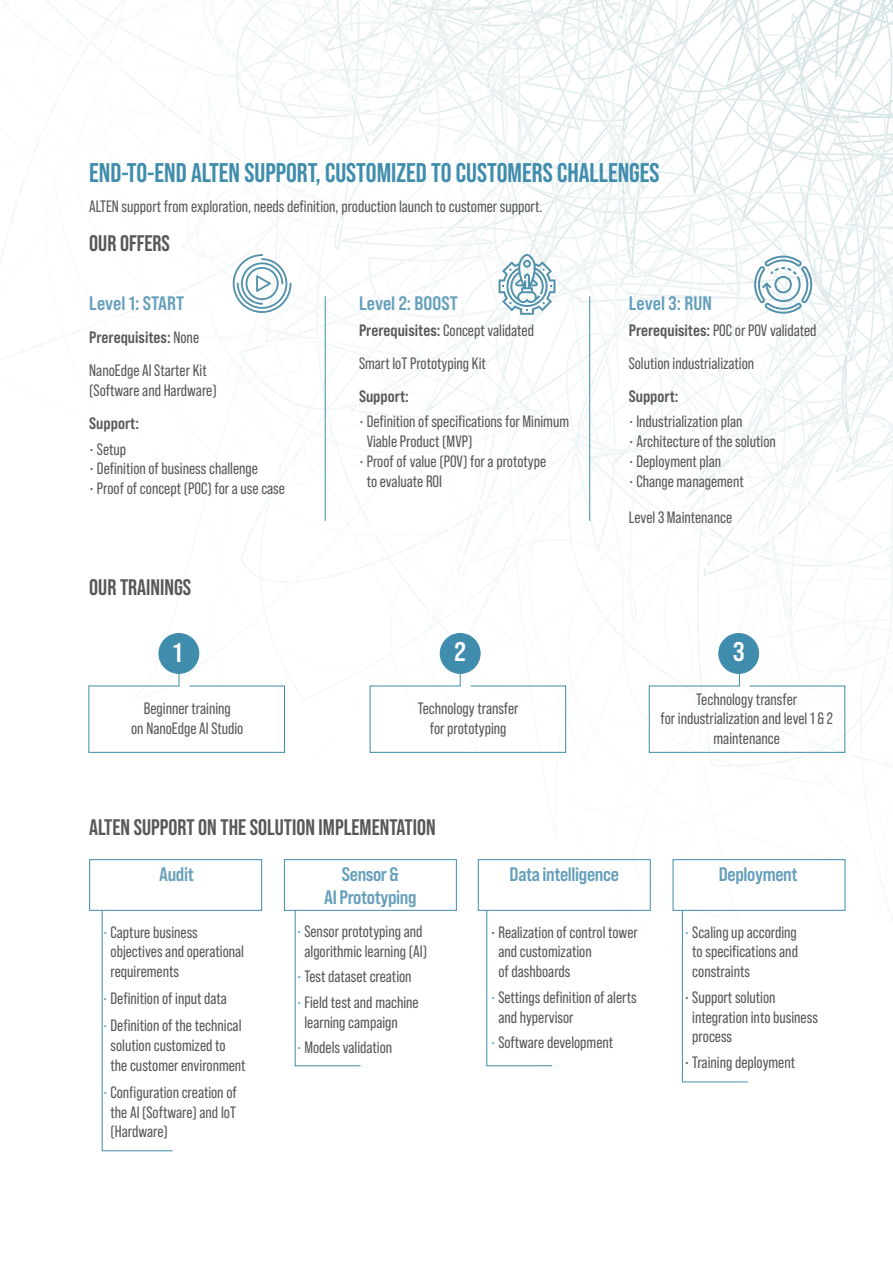
<style>
.page{position:relative;width:893px;height:1263px;background:#fff}
.page>*{position:absolute;margin:0;border:0;box-sizing:border-box;transform-origin:0 0}
.t1{font:700 27px "Bebas Neue Pro";color:#3f8cac}
.t2{font:27px "Bebas Neue Pro Sm E Bd";color:#fff}
.t3{font:700 22.5px "Bebas Neue Pro";color:#57585a}
.t4{font:19.5px/23.4px "Bebas Neue Pro Sm E Bd";letter-spacing:-.02em;color:#659fbb;text-align:center}
.t5{font:19.5px "Bebas Neue Pro Sm E Bd";color:#659fbb}
.t6{font:16.5px/19.8px "Bebas Neue Pro";color:#57585a}
.t7{font:16.5px "Bebas Neue Pro Sm E Bd";color:#57585a}
.s1{font-family:"Bebas Neue Pro"}
.s2{font-family:"Bebas Neue Pro Sm E Bd"}
.s3{color:#659fbb}
</style>
<div class="page">
<img style="left:0;top:0;width:893px;height:1152px">
<hr style="left:325px;top:296px;width:1px;height:225px;background:#3f8cac">
<hr style="left:589px;top:296px;width:1px;height:225px;background:#3f8cac">
<div style="left:89px;top:859px;width:173px;height:52px;border:1px solid #3f8cac"></div>
<div style="left:284px;top:859px;width:173px;height:52px;border:1px solid #3f8cac"></div>
<div style="left:478px;top:859px;width:173px;height:52px;border:1px solid #3f8cac"></div>
<div style="left:673px;top:859px;width:172px;height:52px;border:1px solid #3f8cac"></div>
<svg style="left:101px;top:909px;width:72px;height:242px"></svg>
<svg style="left:294px;top:909px;width:67px;height:157px"></svg>
<svg style="left:486px;top:909px;width:67px;height:157px"></svg>
<svg style="left:682px;top:909px;width:66px;height:173px"></svg>
<svg style="left:233px;top:254px;width:58px;height:59px"></svg>
<svg style="left:499px;top:254px;width:56px;height:61px"></svg>
<svg style="left:752px;top:254px;width:62px;height:60px"></svg>
<svg style="left:88px;top:673px;width:197px;height:80px"></svg>
<svg style="left:369px;top:673px;width:197px;height:80px"></svg>
<svg style="left:649px;top:673px;width:196px;height:80px"></svg>
<div style="left:159px;top:633px;width:40px;height:40px;background:#3f8cac;border-radius:50%"></div>
<div style="left:159px;top:633px;width:40px;height:41px;border:1px solid #3f8cac;border-radius:50%"></div>
<div style="left:440px;top:633px;width:40px;height:40px;background:#3f8cac;border-radius:50%"></div>
<div style="left:440px;top:633px;width:40px;height:41px;border:1px solid #3f8cac;border-radius:50%"></div>
<div style="left:719px;top:633px;width:40px;height:40px;background:#3f8cac;border-radius:50%"></div>
<div style="left:718px;top:633px;width:41px;height:41px;border:1px solid #3f8cac;border-radius:50%"></div>
<h1 class="t1" style="left:89px;top:157px;width:572px">END-TO-END ALTEN SUPPORT, CUSTOMIZED TO CUSTOMERS CHALLENGES</h1>
<p class="t6" style="left:89px;top:196px;width:455px">ALTEN support from exploration, needs definition, production launch to customer support.</p>
<h2 class="t3" style="left:89px;top:231px;width:82px">OUR OFFERS</h2>
<p class="t5" style="left:89px;top:292px;width:96px">Level 1: START</p>
<p class="t7" style="left:89px;top:328px;width:111px">Prerequisites: <span class="s1">None</span></p>
<p class="t6" style="left:89px;top:360px;width:129px">NanoEdge AI Starter Kit (Software and Hardware)</p>
<p class="t7" style="left:89px;top:413px;width:51px">Support:</p>
<p class="t6" style="left:89px;top:439px;width:38px">• Setup</p>
<p class="t6" style="left:89px;top:459px;width:170px">• Definition of business challenge</p>
<p class="t6" style="left:89px;top:478px;width:197px">• Proof of concept (POC) for a use case</p>
<h2 class="t3" style="left:89px;top:575px;width:104px">OUR TRAININGS</h2>
<p class="t5" style="left:359px;top:292px;width:100px">Level 2: BOOST</p>
<p class="t6" style="left:359px;top:313px;width:176px;line-height:33px"><span class="s2">Prerequisites:</span> Concept validated<br>Smart IoT Prototyping Kit</p>
<p class="t7" style="left:359px;top:386px;width:51px">Support:</p>
<p class="t6" style="left:367px;top:411px;width:204px;text-indent:-8px">• Definition of specifications for Minimum<br>Viable Product (MVP)</p>
<p class="t6" style="left:367px;top:451px;width:181px;text-indent:-8px">• Proof of value (POV) for a prototype to evaluate ROI</p>
<p class="t5" style="left:629px;top:292px;width:85px">Level 3: RUN</p>
<p class="t6" style="left:629px;top:313px;width:189px;line-height:33px"><span class="s2">Prerequisites:</span> POC or POV validated<br>Solution industrialization</p>
<p class="t7" style="left:629px;top:386px;width:51px">Support:</p>
<p class="t6" style="left:629px;top:411px;width:115px">• Industrialization plan</p>
<p class="t6" style="left:629px;top:431px;width:149px">• Architecture of the solution</p>
<p class="t6" style="left:629px;top:451px;width:94px">• Deployment plan</p>
<p class="t6" style="left:629px;top:463px;width:116px;line-height:36px">• Change management<br>Level 3 Maintenance</p>
<h1 class="t2" style="left:173px;top:637px;width:10px">1</h1>
<h1 class="t2" style="left:454px;top:636px;width:13px">2</h1>
<h1 class="t2" style="left:733px;top:636px;width:13px">3</h1>
<p class="t6" style="left:131px;top:698px;width:114px;text-align:center">Beginner training<br>on NanoEdge AI Studio</p>
<p class="t6" style="left:418px;top:698px;width:102px;text-align:center">Technology transfer for prototyping</p>
<p class="t6" style="left:660px;top:689px;width:174px;text-align:center">Technology transfer<br>for industrialization and level 1 &amp; 2 maintenance</p>
<h2 class="t3" style="left:89px;top:814px;width:348px">ALTEN SUPPORT ON THE SOLUTION IMPLEMENTATION</h2>
<p class="t4" style="left:159px;top:862px;width:36px">Audit</p>
<p class="t4" style="left:324px;top:862px;width:94px">Sensor &amp;<br>AI Prototyping</p>
<p class="t6" style="left:297px;top:921px;width:132px;text-align:center"><span class="s3">•</span> Sensor prototyping and algorithmic learning (AI)</p>
<p class="t6" style="left:297px;top:967px;width:116px"><span class="s3">•</span> Test dataset creation</p>
<p class="t6" style="left:304px;top:992px;width:116px;text-indent:-8px"><span class="s3">•</span> Field test and machine learning campaign</p>
<p class="t6" style="left:297px;top:1037px;width:97px"><span class="s3">•</span> Models validation</p>
<p class="t6" style="left:111px;top:922px;width:135px;text-indent:-8px"><span class="s3">•</span> Capture business objectives and operational requirements</p>
<p class="t6" style="left:103px;top:988px;width:126px"><span class="s3">•</span> Definition of input data</p>
<p class="t6" style="left:111px;top:1015px;width:137px;text-indent:-8px"><span class="s3">•</span> Definition of the technical solution customized to the customer environment</p>
<p class="t6" style="left:111px;top:1082px;width:128px;text-align:justify;text-indent:-8px"><span class="s3">•</span> Configuration creation of the AI (Software) and IoT (Hardware)</p>
<p class="t4" style="left:510px;top:862px;width:111px">Data intelligence</p>
<p class="t6" style="left:498px;top:922px;width:141px;text-indent:-8px">• Realization of control tower and customization<br>of dashboards</p>
<p class="t6" style="left:498px;top:987px;width:140px;text-indent:-8px"><span class="s3">•</span> Settings definition of alerts and hypervisor</p>
<p class="t6" style="left:491px;top:1032px;width:124px"><span class="s3">•</span> Software development</p>
<p class="t4" style="left:719px;top:862px;width:80px">Deployment</p>
<p class="t6" style="left:692px;top:922px;width:107px;text-align:justify;text-indent:-8px"><span class="s3">•</span> Scaling up according to specifications and constraints</p>
<p class="t6" style="left:692px;top:987px;width:127px;text-indent:-8px">• Support solution integration into business process</p>
<p class="t6" style="left:685px;top:1052px;width:112px">• Training deployment</p>
</div>
